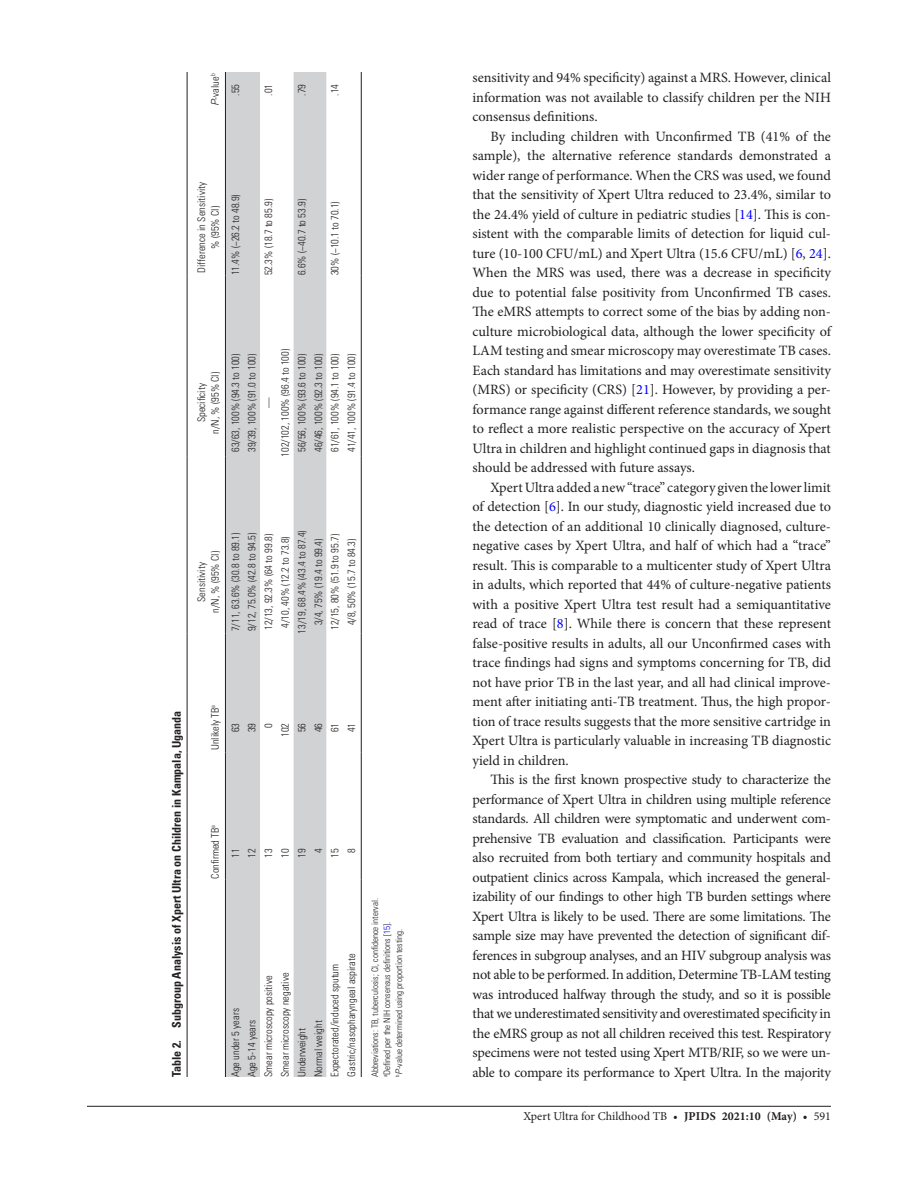
<style>
.page{position:relative;width:918px;height:1188px;background:#fff}
.page>*{position:absolute;margin:0;border:0;box-sizing:border-box;transform-origin:0 0}
.t1{font:14.25px/19.5px "Minion Pro";letter-spacing:-.005em;color:#231f20;text-align:justify}
.t2{font:700 condensed 12px "Univers LT Std";color:#231f20}
.t3{font:12px "Minion Pro";color:#231f20}
.t4{font:300 condensed 10.5px/13.5px "Univers LT Std";color:#231f20;text-align:center}
.t5{font:300 condensed 9px/12px "Univers LT Std";color:#231f20}
.s1{font-style:italic;font-stretch:normal}
.s2{color:#00f}
.s3{font-weight:700}
</style>
<div class="page">
<hr style="left:87px;top:1106px;width:744px;height:1px;background:#231f20">
<svg style="left:224px;top:72px;width:1px;height:1005px"></svg>
<div style="left:226px;top:72px;width:34px;height:1005px;background:#d1d2d4"></div>
<svg style="left:293px;top:72px;width:68px;height:1005px"></svg>
<hr style="left:187px;top:880px;width:1px;height:197px;background:#231f20">
<hr style="left:187px;top:753px;width:1px;height:127px;background:#231f20">
<hr style="left:187px;top:634px;width:1px;height:119px;background:#231f20">
<hr style="left:187px;top:457px;width:1px;height:177px;background:#231f20">
<hr style="left:187px;top:275px;width:1px;height:182px;background:#231f20">
<hr style="left:187px;top:106px;width:1px;height:169px;background:#231f20">
<hr style="left:187px;top:72px;width:1px;height:34px;background:#231f20">
<hr style="left:225px;top:880px;width:1px;height:197px;background:#231f20">
<hr style="left:225px;top:753px;width:1px;height:127px;background:#231f20">
<hr style="left:225px;top:634px;width:1px;height:119px;background:#231f20">
<hr style="left:225px;top:457px;width:1px;height:177px;background:#231f20">
<hr style="left:225px;top:275px;width:1px;height:182px;background:#231f20">
<hr style="left:225px;top:106px;width:1px;height:169px;background:#231f20">
<hr style="left:225px;top:72px;width:1px;height:34px;background:#231f20">
<hr style="left:361px;top:880px;width:1px;height:197px;background:#231f20">
<hr style="left:361px;top:753px;width:1px;height:127px;background:#231f20">
<hr style="left:361px;top:634px;width:1px;height:119px;background:#231f20">
<hr style="left:361px;top:457px;width:1px;height:177px;background:#231f20">
<hr style="left:361px;top:275px;width:1px;height:182px;background:#231f20">
<hr style="left:361px;top:106px;width:1px;height:169px;background:#231f20">
<hr style="left:361px;top:72px;width:1px;height:34px;background:#231f20">
<p class="t4" style="left:208px;top:106px;width:34px;rotate:-90deg"><span class="s1">P</span>-value<sup>b</sup></p>
<p class="t4" style="left:229px;top:96px;width:13px;rotate:-90deg">.55</p>
<p class="t4" style="left:262px;top:96px;width:13px;rotate:-90deg">.01</p>
<p class="t4" style="left:295px;top:96px;width:13px;rotate:-90deg">.79</p>
<p class="t4" style="left:328px;top:96px;width:13px;rotate:-90deg">.14</p>
<p class="t4" style="left:195px;top:273px;width:92px;rotate:-90deg">Difference in Sensitivity % (95% CI)</p>
<p class="t4" style="left:229px;top:275px;width:83px;rotate:-90deg">11.4% (−26.2 to 48.9)</p>
<p class="t4" style="left:262px;top:275px;width:78px;rotate:-90deg">52.3% (18.7 to 85.9)</p>
<p class="t4" style="left:295px;top:275px;width:78px;rotate:-90deg">6.6% (−40.7 to 53.9)</p>
<p class="t4" style="left:328px;top:275px;width:76px;rotate:-90deg">30% (−10.1 to 70.1)</p>
<p class="t4" style="left:195px;top:434px;width:63px;rotate:-90deg">Specificity<br>n/N, % (95% CI)</p>
<p class="t4" style="left:229px;top:452px;width:100px;rotate:-90deg">63/63, 100% (94.3 to 100)</p>
<p class="t4" style="left:245px;top:452px;width:100px;rotate:-90deg">39/39, 100% (91.0 to 100)</p>
<p class="t4" style="left:262px;top:408px;width:12px;rotate:-90deg">—</p>
<p class="t4" style="left:278px;top:457px;width:109px;rotate:-90deg">102/102, 100% (96.4 to 100)</p>
<p class="t4" style="left:295px;top:452px;width:100px;rotate:-90deg">56/56, 100% (93.6 to 100)</p>
<p class="t4" style="left:312px;top:452px;width:100px;rotate:-90deg">46/46, 100% (92.3 to 100)</p>
<p class="t4" style="left:328px;top:452px;width:100px;rotate:-90deg">61/61, 100% (94.1 to 100)</p>
<p class="t4" style="left:345px;top:452px;width:100px;rotate:-90deg">41/41, 100% (91.4 to 100)</p>
<p class="t4" style="left:195px;top:613px;width:63px;rotate:-90deg">Sensitivity<br>n/N, % (95% CI)</p>
<p class="t4" style="left:295px;top:634px;width:105px;rotate:-90deg">13/19, 68.4% (43.4 to 87.4)</p>
<p class="t4" style="left:229px;top:631px;width:100px;rotate:-90deg">7/11, 63.6% (30.8 to 89.1)</p>
<p class="t4" style="left:245px;top:631px;width:100px;rotate:-90deg">9/12, 75.0% (42.8 to 94.5)</p>
<p class="t4" style="left:328px;top:630px;width:98px;rotate:-90deg">12/15, 80% (51.9 to 95.7)</p>
<p class="t4" style="left:262px;top:630px;width:98px;rotate:-90deg">12/13, 92.3% (64 to 99.8)</p>
<p class="t4" style="left:278px;top:628px;width:93px;rotate:-90deg">4/10, 40% (12.2 to 73.8)</p>
<p class="t4" style="left:312px;top:625px;width:88px;rotate:-90deg">3/4, 75% (19.4 to 99.4)</p>
<p class="t4" style="left:345px;top:625px;width:88px;rotate:-90deg">4/8, 50% (15.7 to 84.3)</p>
<p class="t2" style="left:169px;top:1028px;width:319px;rotate:-90deg">Subgroup Analysis of Xpert Ultra on Children in Kampala, Uganda</p>
<p class="t2" style="left:169px;top:1077px;width:39px;rotate:-90deg">Table 2.</p>
<p class="t4" style="left:208px;top:750px;width:47px;rotate:-90deg">Unlikely TB<sup>a</sup></p>
<p class="t4" style="left:229px;top:732px;width:11px;rotate:-90deg">63</p>
<p class="t4" style="left:245px;top:732px;width:11px;rotate:-90deg">39</p>
<p class="t4" style="left:262px;top:728px;width:6px;rotate:-90deg">0</p>
<p class="t4" style="left:278px;top:737px;width:15px;rotate:-90deg">102</p>
<p class="t4" style="left:295px;top:732px;width:11px;rotate:-90deg">56</p>
<p class="t4" style="left:312px;top:732px;width:11px;rotate:-90deg">46</p>
<p class="t4" style="left:328px;top:732px;width:11px;rotate:-90deg">61</p>
<p class="t4" style="left:345px;top:732px;width:11px;rotate:-90deg">41</p>
<p class="t4" style="left:208px;top:879px;width:55px;rotate:-90deg">Confirmed TB<sup>a</sup></p>
<p class="t4" style="left:229px;top:858px;width:11px;rotate:-90deg">11</p>
<p class="t4" style="left:245px;top:858px;width:11px;rotate:-90deg">12</p>
<p class="t4" style="left:262px;top:858px;width:11px;rotate:-90deg">13</p>
<p class="t4" style="left:278px;top:858px;width:11px;rotate:-90deg">10</p>
<p class="t4" style="left:295px;top:858px;width:11px;rotate:-90deg">19</p>
<p class="t4" style="left:312px;top:853px;width:6px;rotate:-90deg">4</p>
<p class="t4" style="left:328px;top:858px;width:11px;rotate:-90deg">15</p>
<p class="t4" style="left:345px;top:853px;width:6px;rotate:-90deg">8</p>
<p class="t4" style="left:345px;top:1077px;width:125px;rotate:-90deg">Gastric/nasopharyngeal aspirate</p>
<p class="t4" style="left:328px;top:1077px;width:115px;rotate:-90deg">Expectorated/induced sputum</p>
<p class="t4" style="left:278px;top:1077px;width:106px;rotate:-90deg">Smear microscopy negative</p>
<p class="t4" style="left:262px;top:1077px;width:103px;rotate:-90deg">Smear microscopy positive</p>
<p class="t4" style="left:229px;top:1077px;width:70px;rotate:-90deg">Age under 5 years</p>
<p class="t4" style="left:245px;top:1077px;width:59px;rotate:-90deg">Age 5-14 years</p>
<p class="t4" style="left:312px;top:1077px;width:58px;rotate:-90deg">Normal weight</p>
<p class="t4" style="left:295px;top:1077px;width:50px;rotate:-90deg">Underweight</p>
<p class="t5" style="left:369px;top:1077px;width:180px;rotate:-90deg">Abbreviations: TB, tuberculosis; CI, confidence interval. <sup>a</sup>Defined per the NIH consensus definitions [<span class="s2">15</span>]. <sup>b</sup><span class="s1">P</span>-value determined using proportion testing.</p>
<p class="t1" style="left:472px;top:68px;width:360px">sensitivity and 94% specificity) against a MRS. However, clinical information was not available to classify children per the NIH consensus definitions.</p>
<p class="t1" style="left:472px;top:127px;width:360px;text-indent:18px">By including children with Unconfirmed TB (41% of the sample), the alternative reference standards demonstrated a wider range of performance. When the CRS was used, we found that the sensitivity of Xpert Ultra reduced to 23.4%, similar to the 24.4% yield of culture in pediatric studies [<span class="s2">14</span>]. This is con&shy;sistent with the comparable limits of detection for liquid cul&shy;ture (10-100 CFU/mL) and Xpert Ultra (15.6 CFU/mL) [<span class="s2">6</span>, <span class="s2">24</span>].<br>When the MRS was used, there was a decrease in specificity due to potential false positivity from Unconfirmed TB cases.<br>The eMRS attempts to correct some of the bias by adding non&shy;culture microbiological data, although the lower specificity of LAM testing and smear microscopy may overestimate TB cases.<br>Each standard has limitations and may overestimate sensitivity (MRS) or specificity (CRS) [<span class="s2">21</span>]. However, by providing a per&shy;formance range against different reference standards, we sought to reflect a more realistic perspective on the accuracy of Xpert Ultra in children and highlight continued gaps in diagnosis that should be addressed with future assays.</p>
<p class="t1" style="left:472px;top:478px;width:360px;text-indent:18px">Xpert Ultra added a new “trace” category given the lower limit of detection [<span class="s2">6</span>]. In our study, diagnostic yield increased due to the detection of an additional 10 clinically diagnosed, culture&shy;negative cases by Xpert Ultra, and half of which had a “trace” result. This is comparable to a multicenter study of Xpert Ultra in adults, which reported that 44% of culture-negative patients with a positive Xpert Ultra test result had a semiquantitative read of trace [<span class="s2">8</span>]. While there is concern that these represent false-positive results in adults, all our Unconfirmed cases with trace findings had signs and symptoms concerning for TB, did not have prior TB in the last year, and all had clinical improve&shy;ment after initiating anti-TB treatment. Thus, the high propor&shy;tion of trace results suggests that the more sensitive cartridge in Xpert Ultra is particularly valuable in increasing TB diagnostic yield in children.</p>
<p class="t1" style="left:472px;top:770px;width:360px;text-indent:18px">This is the first known prospective study to characterize the performance of Xpert Ultra in children using multiple reference standards. All children were symptomatic and underwent com&shy;prehensive TB evaluation and classification. Participants were also recruited from both tertiary and community hospitals and outpatient clinics across Kampala, which increased the general&shy;izability of our findings to other high TB burden settings where Xpert Ultra is likely to be used. There are some limitations. The sample size may have prevented the detection of significant dif&shy;ferences in subgroup analyses, and an HIV subgroup analysis was not able to be performed. In addition, Determine TB-LAM testing was introduced halfway through the study, and so it is possible that we underestimated sensitivity and overestimated specificity in the eMRS group as not all children received this test. Respiratory specimens were not tested using Xpert MTB/RIF, so we were un-</p>
<p class="t1" style="left:472px;top:1062px;width:360px">able to compare its performance to Xpert Ultra. In the majority</p>
<p class="t3" style="left:524px;top:1109px;width:309px">Xpert Ultra for Childhood TB • <span class="s3">jpids 2021:10 (May) •</span> 591</p>
</div>
